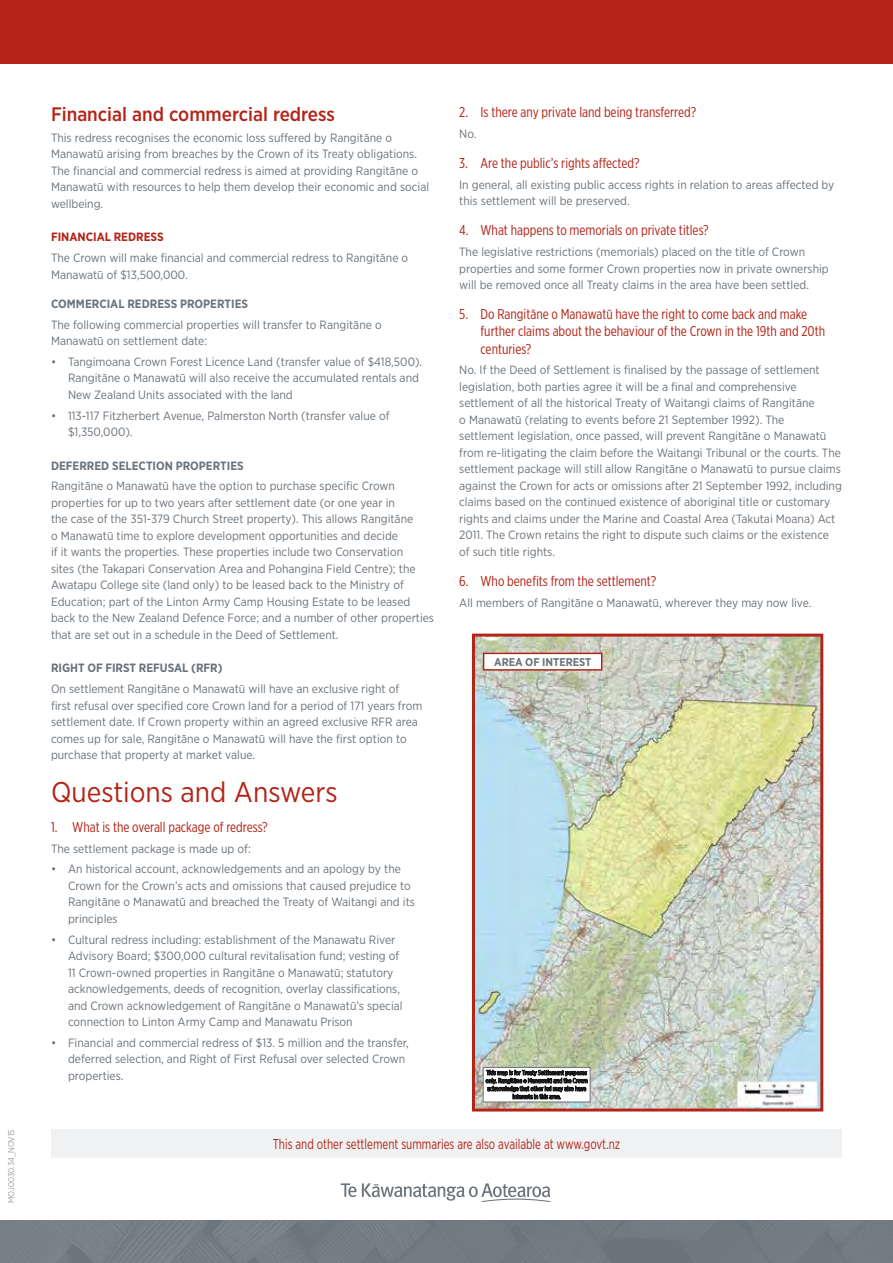
<style>
.page{position:relative;width:893px;height:1263px;background:#fff}
.page>*{position:absolute;margin:0;border:0;box-sizing:border-box;transform-origin:0 0}
.t1{font:28.5px "Gotham Narrow";color:#b32317}
.t2{font:500 19.5px "Gotham Narrow";color:#b32317}
.t3{font:14.25px/17.2px "Gotham X Narrow";color:#b32317}
.t4{font:14.25px "Gotham Narrow";color:#b32317;scale:.8 1}
.t5{font:12px/16.5px "Gotham Narrow";color:#6a737b}
.t6{font:700 12px "Gotham Narrow";color:#6a737b}
.t7{font:700 12px "Gotham Narrow";color:#b32317}
.t8{font:700 11.25px "Gotham Narrow";color:#6a737b}
.t9{font:300 8.25px "Gotham Narrow";color:#6a737b}
.t10{font:6.6px/7.9px "Gotham X Narrow";color:#414042;text-align:center}
</style>
<div class="page">
<div style="left:0;top:0;width:893px;height:64px;background:#b32317"></div>
<div style="left:51px;top:1129px;width:791px;height:29px;background:#f0f1f2"></div>
<svg style="left:341px;top:1183px;width:209px;height:19px"></svg>
<img style="left:0;top:1220px;width:893px;height:43px">
<img style="left:476px;top:638px;width:343px;height:469px">
<div style="left:472px;top:634px;width:351px;height:477px;border:3px solid #b32317"></div>
<div style="left:483px;top:653px;width:119px;height:18px;background:#fff;border:1px solid #b32317"></div>
<svg style="left:483px;top:1067px;width:107px;height:35px"></svg>
<svg style="left:485px;top:1069px;width:103px;height:31px"></svg>
<p class="t9" style="left:6px;top:1203px;width:75px;rotate:-90deg">MOJ0030.34_NOV15</p>
<h2 class="t2" style="left:51px;top:102px;width:285px">Financial and commercial redress</h2>
<p class="t5" style="left:51px;top:129px;width:380px">This redress recognises the economic loss suffered by Rangitāne o Manawatū arising from breaches by the Crown of its Treaty obligations.<br>The financial and commercial redress is aimed at providing Rangitāne o Manawatū with resources to help them develop their economic and social wellbeing.</p>
<p class="t7" style="left:51px;top:229px;width:114px">FINANCIAL REDRESS</p>
<p class="t5" style="left:51px;top:249px;width:359px">The Crown will make financial and commercial redress to Rangitāne o<br>Manawatū of $13,500,000.</p>
<p class="t6" style="left:51px;top:296px;width:199px">COMMERCIAL REDRESS PROPERTIES</p>
<p class="t5" style="left:51px;top:316px;width:332px">The following commercial properties will transfer to Rangitāne o<br>Manawatū on settlement date:</p>
<p class="t5" style="left:68px;top:353px;width:356px;text-indent:-17px">• Tangimoana Crown Forest Licence Land (transfer value of $418,500).<br>Rangitāne o Manawatū will also receive the accumulated rentals and<br>New Zealand Units associated with the land</p>
<p class="t5" style="left:68px;top:407px;width:323px;text-indent:-17px">• 113-117 Fitzherbert Avenue, Palmerston North (transfer value of $1,350,000).</p>
<p class="t6" style="left:51px;top:458px;width:194px">DEFERRED SELECTION PROPERTIES</p>
<p class="t5" style="left:51px;top:478px;width:385px">Rangitāne o Manawatū have the option to purchase specific Crown properties for up to two years after settlement date (or one year in<br>the case of the 351-379 Church Street property). This allows Rangitāne<br>o Manawatū time to explore development opportunities and decide<br>if it wants the properties. These properties include two Conservation<br>sites (the Takapari Conservation Area and Pohangina Field Centre); the Awatapu College site (land only) to be leased back to the Ministry of Education; part of the Linton Army Camp Housing Estate to be leased back to the New Zealand Defence Force; and a number of other properties that are set out in a schedule in the Deed of Settlement.</p>
<p class="t6" style="left:51px;top:660px;width:173px">RIGHT OF FIRST REFUSAL (RFR)</p>
<p class="t5" style="left:51px;top:680px;width:373px">On settlement Rangitāne o Manawatū will have an exclusive right of<br>first refusal over specified core Crown land for a period of 171 years from settlement date. If Crown property within an agreed exclusive RFR area comes up for sale, Rangitāne o Manawatū will have the first option to purchase that property at market value.</p>
<h1 class="t1" style="left:51px;top:774px;width:288px">Questions and Answers</h1>
<p class="t3" style="left:51px;top:818px;width:218px">1. What is the overall package of redress?</p>
<p class="t5" style="left:51px;top:840px;width:201px">The settlement package is made up of:</p>
<p class="t5" style="left:68px;top:861px;width:348px;text-indent:-17px">• An historical account, acknowledgements and an apology by the Crown for the Crown’s acts and omissions that caused prejudice to Rangitāne o Manawatū and breached the Treaty of Waitangi and its principles</p>
<p class="t5" style="left:68px;top:931px;width:336px;text-indent:-17px">• Cultural redress including: establishment of the Manawatu River Advisory Board; $300,000 cultural revitalisation fund; vesting of 11 Crown-owned properties in Rangitāne o Manawatū; statutory acknowledgements, deeds of recognition, overlay classifications, and Crown acknowledgement of Rangitāne o Manawatū’s special connection to Linton Army Camp and Manawatu Prison</p>
<p class="t5" style="left:68px;top:1034px;width:342px;text-indent:-17px">• Financial and commercial redress of $13. 5 million and the transfer, deferred selection, and Right of First Refusal over selected Crown properties.</p>
<p class="t3" style="left:459px;top:103px;width:238px">2. Is there any private land being transferred?</p>
<p class="t5" style="left:459px;top:125px;width:19px">No.</p>
<p class="t3" style="left:459px;top:154px;width:182px">3. Are the public’s rights affected?</p>
<p class="t5" style="left:459px;top:176px;width:377px">In general, all existing public access rights in relation to areas affected by this settlement will be preserved.</p>
<p class="t3" style="left:459px;top:221px;width:251px">4. What happens to memorials on private titles?</p>
<p class="t5" style="left:459px;top:243px;width:371px">The legislative restrictions (memorials) placed on the title of Crown properties and some former Crown properties now in private ownership will be removed once all Treaty claims in the area have been settled.</p>
<p class="t3" style="left:480px;top:305px;width:346px;text-indent:-21px">5. Do Rangitāne o Manawatū have the right to come back and make further claims about the behaviour of the Crown in the 19th and 20th centuries?</p>
<p class="t5" style="left:459px;top:362px;width:384px">No. If the Deed of Settlement is finalised by the passage of settlement legislation, both parties agree it will be a final and comprehensive settlement of all the historical Treaty of Waitangi claims of Rangitāne<br>o Manawatū (relating to events before 21 September 1992). The settlement legislation, once passed, will prevent Rangitāne o Manawatū from re-litigating the claim before the Waitangi Tribunal or the courts. The settlement package will still allow Rangitāne o Manawatū to pursue claims against the Crown for acts or omissions after 21 September 1992, including claims based on the continued existence of aboriginal title or customary rights and claims under the Marine and Coastal Area (Takutai Moana) Act 2011. The Crown retains the right to dispute such claims or the existence of such title rights.</p>
<p class="t3" style="left:459px;top:572px;width:199px">6. Who benefits from the settlement?</p>
<p class="t5" style="left:459px;top:594px;width:354px">All members of Rangitāne o Manawatū, wherever they may now live.</p>
<p class="t8" style="left:494px;top:655px;width:99px">AREA OF INTEREST</p>
<p class="t10" style="left:486px;top:1068px;width:104px">This map is for Treaty Settlement purposes only. Rangitāne o Manawatū and the Crown acknowledge that other iwi may also have interests in this area.</p>
<p class="t4" style="left:273px;top:1135px;width:436px">This and other settlement summaries are also available at www.govt.nz</p>
</div>
